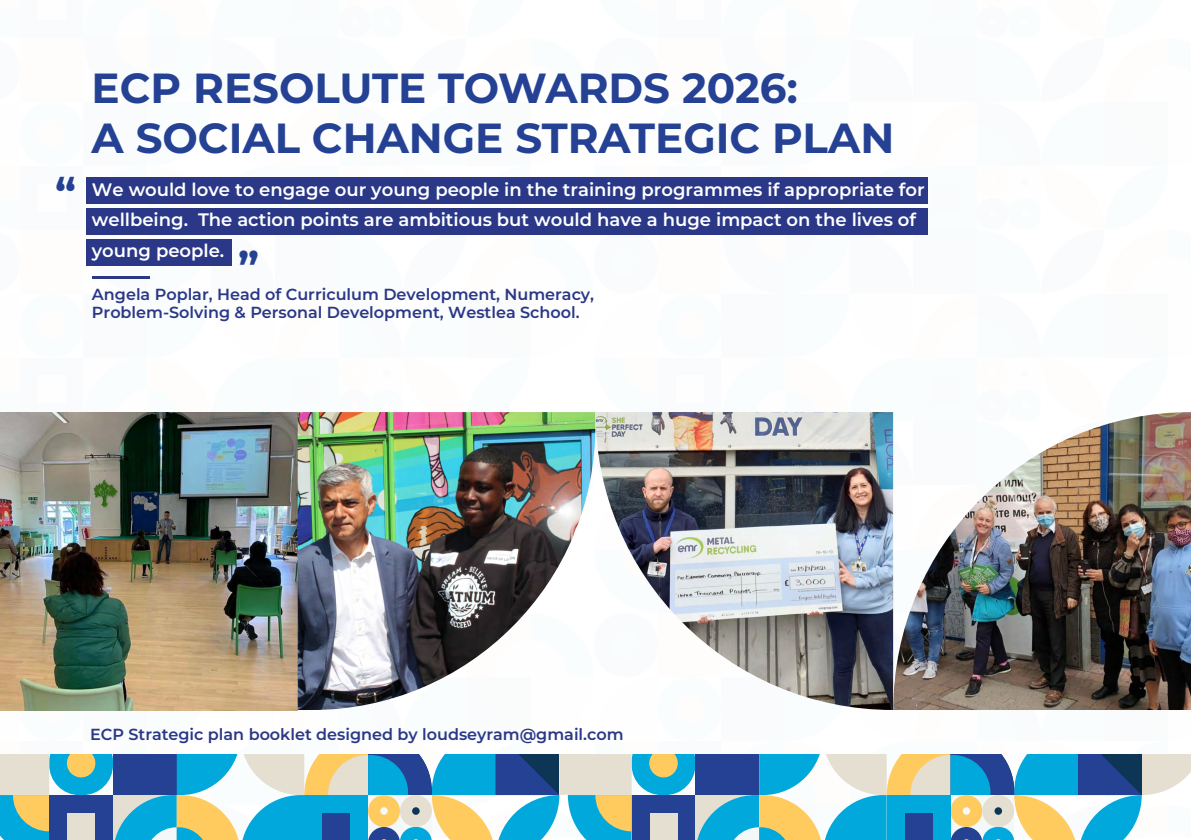
<style>
.page{position:relative;width:1191px;height:840px;background:#fff}
.page>*{position:absolute;margin:0;border:0;box-sizing:border-box;transform-origin:0 0}
.t1{font:700 42px/50.4px "Montserrat";color:#254193}
.t2{font:600 18px/30px "Montserrat";color:#fff}
.t3{font:600 16px/18px "Montserrat";color:#2a3887}
</style>
<div class="page">
<div style="left:0;top:0;width:1191px;height:836px;background:#fafdfe"></div>
<svg style="left:0;top:754px;width:1191px;height:85px"></svg>
<div style="left:886px;top:794px;width:64px;height:45px;background:#00a8dc"></div>
<div style="left:905px;top:812px;width:27px;height:27px;background:#254193"></div>
<img style="left:0;top:412px;width:1191px;height:297px">
<div style="left:86px;top:178px;width:841px;height:26px;background:#2a3887"></div>
<div style="left:86px;top:208px;width:841px;height:26px;background:#2a3887"></div>
<div style="left:86px;top:240px;width:146px;height:26px;background:#2a3887"></div>
<hr style="left:92px;top:276px;width:57px;height:3px;background:#2a3887">
<h1 class="t1" style="left:55px;top:167px;width:22px">“</h1>
<h1 class="t1" style="left:92px;top:61px;width:804px">ECP RESOLUTE TOWARDS 2026:<br>A SOCIAL CHANGE STRATEGIC PLAN</h1>
<p class="t2" style="left:92px;top:174px;width:834px">We would love to engage our young people in the training programmes if appropriate for wellbeing. The action points are ambitious but would have a huge impact on the lives of young people.</p>
<h1 class="t1" style="left:238px;top:240px;width:22px">”</h1>
<p class="t3" style="left:92px;top:285px;width:503px">Angela Poplar, Head of Curriculum Development, Numeracy,<br>Problem-Solving &amp; Personal Development, Westlea School.</p>
<p class="t3" style="left:90px;top:724px;width:535px">ECP Strategic plan booklet designed by loudseyram@gmail.com</p>
</div>
